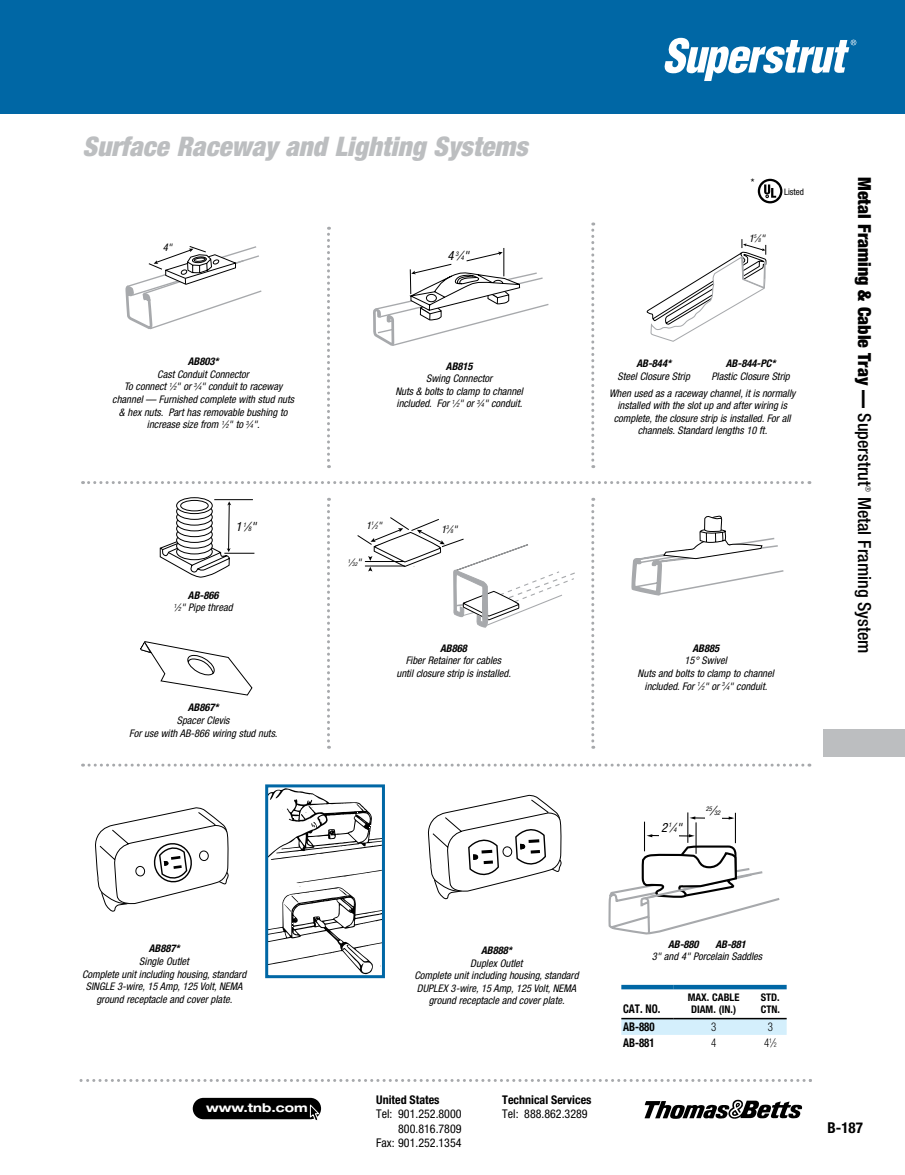
<style>
.page{position:relative;width:905px;height:1175px;background:#fff}
.page>*{position:absolute;margin:0;border:0;box-sizing:border-box;transform-origin:0 0}
.t1{font:italic 900 condensed 27px "Helvetica Neue LT Std";color:#bcbec0}
.t2{font:900 condensed 18px "Helvetica Neue LT Std";color:#000}
.t3{font:500 condensed 18px "Helvetica Neue LT Std";color:#000}
.t4{font:700 condensed 15px "Helvetica Neue LT Std";color:#000}
.t5{font:italic condensed 12.75px "Helvetica Neue LT Std";color:#000}
.t6{font:condensed 12px/14.4px "Helvetica Neue LT Std";color:#000;text-align:right}
.t7{font:700 condensed 12px "Helvetica Neue LT Std";color:#000}
.t8{font:700 condensed 12px "Helvetica Neue LT Std";color:#000;scale:.9 1}
.t9{font:700 expanded 12px "Helvetica Neue";color:#fff}
.t10{font:300 condensed 12px "Helvetica Neue LT Std";color:#000;scale:.9 1}
.t11{font:italic condensed 10.5px/12.6px "Helvetica Neue LT Std";color:#000;text-align:center}
.t12{font:700 condensed 10.5px/12px "Helvetica Neue LT Std";color:#000;text-align:center}
.t13{font:italic 700 condensed 10.5px "Helvetica Neue LT Std";color:#000}
.t14{font:condensed 10.5px "Helvetica Neue LT Std";color:#000}
.t15{font:italic condensed 10.2px "Helvetica Neue LT Std";color:#000}
.t16{font:condensed 9px "Helvetica Neue LT Std";color:#000}
.t17{font:300 condensed 7.5px "Helvetica Neue LT Std";color:#000}
.t18{font:italic condensed 6.3px "Helvetica Neue LT Std";color:#000}
.t19{font:italic condensed 5.25px "Helvetica Neue LT Std";color:#000}
.s1{font-size:6.3px}
.s2{font-weight:700}
.s3{font-size:5.7px}
.s4{font-size:5.1px}
.s5{font-size:10.5px}
.s6{font-size:5.25px}
.s7{font-size:12.75px}
.s8{font-weight:500}
.s9{font-size:6.6px}
</style>
<div class="page">
<svg style="left:80px;top:1079px;width:732px;height:3px"></svg>
<svg style="left:644px;top:1099px;width:158px;height:19px"></svg>
<div style="left:193px;top:1097px;width:128px;height:22px;background:#000;border-radius:11px"></div>
<svg style="left:309px;top:1103px;width:11px;height:17px"></svg>
<div style="left:0;top:0;width:904px;height:114px;background:#0067a5"></div>
<svg style="left:664px;top:38px;width:192px;height:43px"></svg>
<div style="left:824px;top:729px;width:80px;height:27px;background:#bcbec0"></div>
<svg style="left:621px;top:1019px;width:165px;height:15px;background:#cee9f5"></svg>
<div style="left:621px;top:984px;width:52px;height:5px;background:#0067a5"></div>
<div style="left:673px;top:984px;width:81px;height:5px;background:#0067a5"></div>
<div style="left:754px;top:984px;width:32px;height:5px;background:#0067a5"></div>
<hr style="left:621px;top:1017px;width:52px;height:2px;background:#000">
<hr style="left:673px;top:1017px;width:81px;height:2px;background:#000">
<hr style="left:754px;top:1017px;width:32px;height:2px;background:#000">
<svg style="left:608px;top:844px;width:171px;height:90px"></svg>
<hr style="left:644px;top:821px;width:1px;height:30px;background:#000">
<hr style="left:695px;top:822px;width:1px;height:31px;background:#000">
<hr style="left:687px;top:812px;width:1px;height:30px;background:#000">
<hr style="left:734px;top:812px;width:2px;height:31px;background:#000">
<svg style="left:646px;top:834px;width:48px;height:3px"></svg>
<svg style="left:689px;top:816px;width:45px;height:3px"></svg>
<div style="left:659px;top:827px;width:20px;height:16px;background:#fff"></div>
<svg style="left:373px;top:248px;width:175px;height:98px"></svg>
<svg style="left:647px;top:239px;width:119px;height:103px"></svg>
<svg style="left:631px;top:516px;width:152px;height:79px"></svg>
<svg style="left:95px;top:807px;width:133px;height:104px"></svg>
<svg style="left:269px;top:788px;width:112px;height:186px"></svg>
<div style="left:265px;top:784px;width:120px;height:194px;border:3px solid #0067a5"></div>
<svg style="left:428px;top:795px;width:134px;height:105px"></svg>
<svg style="left:160px;top:499px;width:94px;height:78px"></svg>
<svg style="left:177px;top:544px;width:35px;height:15px"></svg>
<div style="left:176px;top:543px;width:37px;height:17px;border:1px solid #000;border-radius:50%"></div>
<svg style="left:177px;top:538px;width:35px;height:16px"></svg>
<div style="left:176px;top:537px;width:37px;height:17px;border:1px solid #000;border-radius:50%"></div>
<svg style="left:177px;top:532px;width:35px;height:16px"></svg>
<div style="left:176px;top:532px;width:37px;height:16px;border:1px solid #000;border-radius:50%"></div>
<svg style="left:177px;top:526px;width:35px;height:16px"></svg>
<div style="left:176px;top:526px;width:37px;height:17px;border:1px solid #000;border-radius:50%"></div>
<svg style="left:177px;top:521px;width:35px;height:15px"></svg>
<div style="left:176px;top:520px;width:37px;height:17px;border:1px solid #000;border-radius:50%"></div>
<svg style="left:177px;top:515px;width:35px;height:16px"></svg>
<div style="left:176px;top:514px;width:37px;height:17px;border:1px solid #000;border-radius:50%"></div>
<svg style="left:177px;top:509px;width:35px;height:16px"></svg>
<div style="left:176px;top:509px;width:37px;height:16px;border:1px solid #000;border-radius:50%"></div>
<svg style="left:177px;top:503px;width:35px;height:16px"></svg>
<div style="left:176px;top:503px;width:37px;height:17px;border:1px solid #000;border-radius:50%"></div>
<svg style="left:177px;top:497px;width:35px;height:16px"></svg>
<div style="left:176px;top:497px;width:37px;height:17px;border:1px solid #000;border-radius:50%"></div>
<div style="left:181px;top:500px;width:27px;height:11px;background:#fff;border-radius:50%"></div>
<div style="left:180px;top:500px;width:28px;height:11px;border:1px solid #000;border-radius:50%"></div>
<svg style="left:140px;top:641px;width:112px;height:54px"></svg>
<svg style="left:125px;top:246px;width:136px;height:83px"></svg>
<svg style="left:82px;top:763px;width:720px;height:3px"></svg>
<svg style="left:591px;top:222px;width:3px;height:246px"></svg>
<svg style="left:327px;top:227px;width:3px;height:241px"></svg>
<svg style="left:82px;top:481px;width:727px;height:3px"></svg>
<svg style="left:757px;top:179px;width:25px;height:24px"></svg>
<svg style="left:357px;top:517px;width:218px;height:111px"></svg>
<svg style="left:327px;top:498px;width:3px;height:250px"></svg>
<svg style="left:591px;top:498px;width:3px;height:250px"></svg>
<p class="t1" style="left:82px;top:130px;width:447px">Surface Raceway and Lighting Systems</p>
<p class="t11" style="left:163px;top:241px;width:11px">4"</p>
<p class="t5" style="left:447px;top:248px;width:23px">4 <sup>3</sup>⁄<span class="s1">4</span>"</p>
<p class="t11" style="left:112px;top:355px;width:183px"><span class="s2">AB803*<br></span>Cast Conduit Connector<br>To connect <sup>1</sup>⁄<span class="s3">2</span>" or <sup>3</sup>⁄<span class="s3">4</span>" conduit to raceway channel — Furnished complete with stud nuts &amp; hex nuts. Part has removable bushing to increase size from <sup>1</sup>⁄<span class="s3">2</span>" to <sup>3</sup>⁄<span class="s3">4</span>".</p>
<p class="t11" style="left:395px;top:360px;width:129px"><span class="s2">AB815<br></span>Swing Connector<br>Nuts &amp; bolts to clamp to channel included. For <sup>1</sup>⁄<span class="s3">2</span>" or <sup>3</sup>⁄<span class="s3">4</span>" conduit.</p>
<p class="t5" style="left:235px;top:519px;width:22px">1 <sup>1</sup>⁄<span class="s1">8</span>"</p>
<p class="t11" style="left:174px;top:589px;width:60px"><span class="s2">AB-866<br></span><sup>1</sup>⁄<span class="s3">2</span>" Pipe thread</p>
<p class="t11" style="left:129px;top:701px;width:150px"><span class="s2">AB867*<br></span>Spacer Clevis<br>For use with AB-866 wiring stud nuts.</p>
<p class="t15" style="left:366px;top:519px;width:17px">1<sup>1</sup>⁄<span class="s4">2</span>"</p>
<p class="t19" style="left:348px;top:561px;width:15px">1<span class="s5">⁄</span>32<span class="s5">"</span></p>
<p class="t11" style="left:441px;top:523px;width:18px">1<sup>3</sup>⁄<span class="s6">8</span>"</p>
<p class="t11" style="left:396px;top:642px;width:116px"><span class="s2">AB868<br></span>Fiber Retainer for cables until closure strip is installed.</p>
<p class="t14" style="left:750px;top:176px;width:5px">*</p>
<p class="t11" style="left:748px;top:232px;width:18px">1<sup>5</sup>⁄<span class="s6">8</span>"</p>
<p class="t16" style="left:784px;top:186px;width:21px">Listed</p>
<p class="t11" style="left:617px;top:357px;width:74px"><span class="s2">AB-844*<br></span>Steel Closure Strip</p>
<p class="t11" style="left:711px;top:357px;width:80px"><span class="s2">AB-844-PC*<br></span>Plastic Closure Strip</p>
<p class="t11" style="left:609px;top:387px;width:188px">When used as a raceway channel, it is normally installed with the slot up and after wiring is complete, the closure strip is installed. For all channels. Standard lengths 10 ft.</p>
<p class="t11" style="left:637px;top:642px;width:138px"><span class="s2">AB885<br></span>15° Swivel<br>Nuts and bolts to clamp to channel included. For <sup>1</sup>⁄<span class="s3">2</span>" or <sup>3</sup>⁄<span class="s3">4</span>" conduit.</p>
<p class="t5" style="left:661px;top:820px;width:22px">2 <sup>1</sup>⁄<span class="s1">4</span>"</p>
<p class="t18" style="left:705px;top:807px;width:16px">25<span class="s7">⁄</span>32</p>
<p class="t2" style="left:875px;top:177px;width:310px;rotate:90deg">Metal Framing &amp; Cable Tray — <span class="s8">Superstrut</span></p>
<p class="t17" style="left:872px;top:486px;width:7px;rotate:90deg">®</p>
<p class="t3" style="left:875px;top:497px;width:158px;rotate:90deg">Metal Framing System</p>
<p class="t11" style="left:82px;top:942px;width:166px"><span class="s2">AB887*<br></span>Single Outlet<br>Complete unit including housing, standard<br>SINGLE 3-wire, 15 Amp, 125 Volt, NEMA ground receptacle and cover plate.</p>
<p class="t9" style="left:206px;top:1100px;width:103px">www.tnb.com</p>
<p class="t11" style="left:414px;top:944px;width:166px"><span class="s2">AB888*<br></span>Duplex Outlet<br>Complete unit including housing, standard<br>DUPLEX 3-wire, 15 Amp, 125 Volt, NEMA ground receptacle and cover plate.</p>
<p class="t7" style="left:376px;top:1092px;width:65px">United States</p>
<p class="t6" style="left:376px;top:1106px;width:87px">Tel: 901.252.8000<br>800.816.7809<br>Fax: 901.252.1354</p>
<p class="t7" style="left:502px;top:1092px;width:91px">Technical Services</p>
<p class="t6" style="left:502px;top:1106px;width:87px">Tel: 888.862.3289</p>
<p class="t11" style="left:651px;top:937px;width:112px;text-align:left;text-indent:64px"><span class="s2">AB-881<br></span>3" and 4" Porcelain Saddles</p>
<p class="t13" style="left:668px;top:937px;width:32px">AB-880</p>
<p class="t8" style="left:623px;top:1001px;width:43px">Cat. No.</p>
<p class="t12" style="left:687px;top:990px;width:53px">max. cable<br>Diam. (in.)</p>
<p class="t12" style="left:760px;top:990px;width:21px;text-align:left">std.<br>Ctn.</p>
<p class="t8" style="left:623px;top:1019px;width:37px">AB-880</p>
<p class="t10" style="left:711px;top:1019px;width:7px">3</p>
<p class="t10" style="left:767px;top:1019px;width:7px">3</p>
<p class="t8" style="left:623px;top:1035px;width:37px">AB-881</p>
<p class="t10" style="left:711px;top:1036px;width:7px">4</p>
<p class="t10" style="left:764px;top:1036px;width:16px">4<sup>1</sup>⁄<span class="s9">2</span></p>
<p class="t4" style="left:827px;top:1118px;width:37px">B-187</p>
</div>
